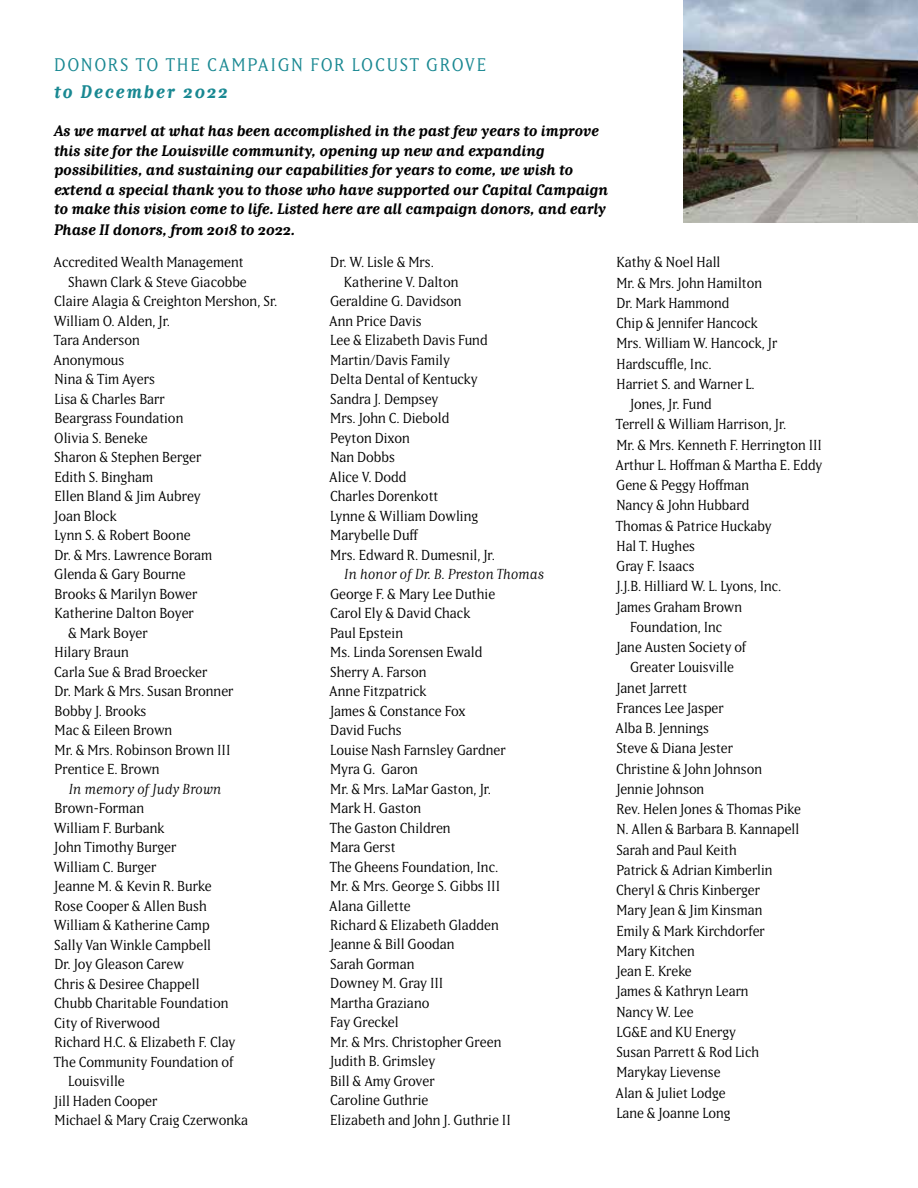
<style>
.page{position:relative;width:918px;height:1188px;background:#fff}
.page>*{position:absolute;margin:0;border:0;box-sizing:border-box;transform-origin:0 0}
.t1{font:18px "Matrix IIOT";letter-spacing:.095em;color:#198892}
.t2{font:italic 700 18px "Matrix IIOT";letter-spacing:.1em;color:#198892}
.t3{font:italic 700 15px/19.5px "Matrix IIOT";letter-spacing:-.01em;color:#000}
.t4{font:14.25px/19.5px "Matrix IIOT";color:#000}
.t5{font:italic 14.25px "Matrix IIOT";color:#000}
</style>
<div class="page">
<img style="left:683px;top:0;width:235px;height:222px">
<p class="t1" style="left:54px;top:54px;width:434px">DONORS TO THE CAMPAIGN FOR LOCUST GROVE</p>
<p class="t2" style="left:54px;top:81px;width:175px">to December 2022</p>
<p class="t3" style="left:54px;top:121px;width:556px">As we marvel at what has been accomplished in the past few years to improve this site for the Louisville community, opening up new and expanding possibilities, and sustaining our capabilities for years to come, we wish to extend a special thank you to those who have supported our Capital Campaign to make this vision come to life. Listed here are all campaign donors, and early</p>
<p class="t3" style="left:54px;top:220px;width:243px">Phase II donors, from 2018 to 2022.</p>
<p class="t4" style="left:54px;top:252px;width:192px">Accredited Wealth Management</p>
<p class="t4" style="left:68px;top:272px;width:180px">Shawn Clark &amp; Steve Giacobbe</p>
<p class="t4" style="left:54px;top:291px;width:225px">Claire Alagia &amp; Creighton Mershon, Sr.</p>
<p class="t4" style="left:54px;top:311px;width:118px">William O. Alden, Jr.</p>
<p class="t4" style="left:54px;top:330px;width:88px">Tara Anderson</p>
<p class="t4" style="left:54px;top:350px;width:72px">Anonymous</p>
<p class="t4" style="left:55px;top:369px;width:102px">Nina &amp; Tim Ayers</p>
<p class="t4" style="left:55px;top:389px;width:112px">Lisa &amp; Charles Barr</p>
<p class="t4" style="left:55px;top:408px;width:130px">Beargrass Foundation</p>
<p class="t4" style="left:54px;top:428px;width:95px">Olivia S. Beneke</p>
<p class="t4" style="left:54px;top:447px;width:149px">Sharon &amp; Stephen Berger</p>
<p class="t4" style="left:55px;top:467px;width:100px">Edith S. Bingham</p>
<p class="t4" style="left:55px;top:486px;width:148px">Ellen Bland &amp; Jim Aubrey</p>
<p class="t4" style="left:54px;top:506px;width:64px">Joan Block</p>
<p class="t4" style="left:55px;top:525px;width:138px">Lynn S. &amp; Robert Boone</p>
<p class="t4" style="left:55px;top:545px;width:159px">Dr. &amp; Mrs. Lawrence Boram</p>
<p class="t4" style="left:54px;top:564px;width:133px">Glenda &amp; Gary Bourne</p>
<p class="t4" style="left:55px;top:584px;width:144px">Brooks &amp; Marilyn Bower</p>
<p class="t4" style="left:55px;top:603px;width:141px">Katherine Dalton Boyer</p>
<p class="t4" style="left:68px;top:623px;width:81px">&amp; Mark Boyer</p>
<p class="t4" style="left:55px;top:642px;width:76px">Hilary Braun</p>
<p class="t4" style="left:54px;top:662px;width:155px">Carla Sue &amp; Brad Broecker</p>
<p class="t4" style="left:55px;top:681px;width:181px">Dr. Mark &amp; Mrs. Susan Bronner</p>
<p class="t4" style="left:55px;top:701px;width:93px">Bobby J. Brooks</p>
<p class="t4" style="left:55px;top:720px;width:119px">Mac &amp; Eileen Brown</p>
<p class="t4" style="left:55px;top:740px;width:177px">Mr. &amp; Mrs. Robinson Brown III</p>
<p class="t4" style="left:55px;top:759px;width:107px">Prentice E. Brown</p>
<p class="t5" style="left:68px;top:780px;width:154px">In memory of Judy Brown</p>
<p class="t4" style="left:55px;top:798px;width:91px">Brown-Forman</p>
<p class="t4" style="left:54px;top:818px;width:112px">William F. Burbank</p>
<p class="t4" style="left:54px;top:837px;width:124px">John Timothy Burger</p>
<p class="t4" style="left:54px;top:857px;width:104px">William C. Burger</p>
<p class="t4" style="left:54px;top:876px;width:159px">Jeanne M. &amp; Kevin R. Burke</p>
<p class="t4" style="left:55px;top:896px;width:154px">Rose Cooper &amp; Allen Bush</p>
<p class="t4" style="left:54px;top:915px;width:157px">William &amp; Katherine Camp</p>
<p class="t4" style="left:54px;top:935px;width:158px">Sally Van Winkle Campbell</p>
<p class="t4" style="left:55px;top:954px;width:131px">Dr. Joy Gleason Carew</p>
<p class="t4" style="left:54px;top:974px;width:147px">Chris &amp; Desiree Chappell</p>
<p class="t4" style="left:54px;top:993px;width:176px">Chubb Charitable Foundation</p>
<p class="t4" style="left:54px;top:1013px;width:107px">City of Riverwood</p>
<p class="t4" style="left:55px;top:1032px;width:182px">Richard H.C. &amp; Elizabeth F. Clay</p>
<p class="t4" style="left:54px;top:1052px;width:181px">The Community Foundation of</p>
<p class="t4" style="left:68px;top:1071px;width:58px">Louisville</p>
<p class="t4" style="left:54px;top:1091px;width:105px">Jill Haden Cooper</p>
<p class="t4" style="left:55px;top:1110px;width:195px">Michael &amp; Mary Craig Czerwonka</p>
<p class="t4" style="left:330px;top:252px;width:105px">Dr. W. Lisle &amp; Mrs.</p>
<p class="t4" style="left:344px;top:272px;width:116px">Katherine V. Dalton</p>
<p class="t4" style="left:330px;top:291px;width:133px">Geraldine G. Davidson</p>
<p class="t4" style="left:329px;top:311px;width:94px">Ann Price Davis</p>
<p class="t4" style="left:330px;top:330px;width:159px">Lee &amp; Elizabeth Davis Fund</p>
<p class="t4" style="left:330px;top:350px;width:121px">Martin/Davis Family</p>
<p class="t4" style="left:330px;top:369px;width:149px">Delta Dental of Kentucky</p>
<p class="t4" style="left:330px;top:389px;width:110px">Sandra J. Dempsey</p>
<p class="t4" style="left:330px;top:408px;width:121px">Mrs. John C. Diebold</p>
<p class="t4" style="left:330px;top:427px;width:81px">Peyton Dixon</p>
<p class="t4" style="left:330px;top:447px;width:66px">Nan Dobbs</p>
<p class="t4" style="left:329px;top:466px;width:79px">Alice V. Dodd</p>
<p class="t4" style="left:330px;top:486px;width:110px">Charles Dorenkott</p>
<p class="t4" style="left:330px;top:505px;width:149px">Lynne &amp; William Dowling</p>
<p class="t4" style="left:330px;top:525px;width:90px">Marybelle Duff</p>
<p class="t4" style="left:330px;top:544px;width:166px">Mrs. Edward R. Dumesnil, Jr.</p>
<p class="t5" style="left:344px;top:565px;width:202px">In honor of Dr. B. Preston Thomas</p>
<p class="t4" style="left:329px;top:583px;width:183px">George F. &amp; Mary Lee Duthie<br>Carol Ely &amp; David Chack<br>Paul Epstein<br>Ms. Linda Sorensen Ewald<br>Sherry A. Farson<br>Anne Fitzpatrick<br>James &amp; Constance Fox<br>David Fuchs<br>Louise Nash Farnsley Gardner<br>Myra G. Garon<br>Mr. &amp; Mrs. LaMar Gaston, Jr.<br>Mark H. Gaston<br>The Gaston Children<br>Mara Gerst<br>The Gheens Foundation, Inc.<br>Mr. &amp; Mrs. George S. Gibbs III<br>Alana Gillette<br>Richard &amp; Elizabeth Gladden<br>Jeanne &amp; Bill Goodan<br>Sarah Gorman<br>Downey M. Gray III<br>Martha Graziano<br>Fay Greckel<br>Mr. &amp; Mrs. Christopher Green<br>Judith B. Grimsley<br>Bill &amp; Amy Grover<br>Caroline Guthrie<br>Elizabeth and John J. Guthrie II</p>
<p class="t4" style="left:617px;top:252px;width:105px">Kathy &amp; Noel Hall</p>
<p class="t4" style="left:617px;top:273px;width:147px">Mr. &amp; Mrs. John Hamilton</p>
<p class="t4" style="left:617px;top:293px;width:114px">Dr. Mark Hammond</p>
<p class="t4" style="left:616px;top:313px;width:143px">Chip &amp; Jennifer Hancock</p>
<p class="t4" style="left:617px;top:333px;width:162px">Mrs. William W. Hancock, Jr</p>
<p class="t4" style="left:617px;top:354px;width:97px">Hardscuffle, Inc.</p>
<p class="t4" style="left:617px;top:374px;width:140px">Harriet S. and Warner L.</p>
<p class="t4" style="left:630px;top:394px;width:83px">Jones, Jr. Fund</p>
<p class="t4" style="left:616px;top:414px;width:172px">Terrell &amp; William Harrison, Jr.</p>
<p class="t4" style="left:617px;top:435px;width:207px">Mr. &amp; Mrs. Kenneth F. Herrington III</p>
<p class="t4" style="left:616px;top:455px;width:208px">Arthur L. Hoffman &amp; Martha E. Eddy</p>
<p class="t4" style="left:616px;top:475px;width:134px">Gene &amp; Peggy Hoffman</p>
<p class="t4" style="left:617px;top:495px;width:134px">Nancy &amp; John Hubbard</p>
<p class="t4" style="left:616px;top:516px;width:157px">Thomas &amp; Patrice Huckaby</p>
<p class="t4" style="left:617px;top:536px;width:80px">Hal T. Hughes</p>
<p class="t4" style="left:616px;top:556px;width:80px">Gray F. Isaacs</p>
<p class="t4" style="left:616px;top:576px;width:167px">J.J.B. Hilliard W. L. Lyons, Inc.</p>
<p class="t4" style="left:616px;top:597px;width:127px">James Graham Brown</p>
<p class="t4" style="left:630px;top:617px;width:94px">Foundation, Inc</p>
<p class="t4" style="left:616px;top:637px;width:132px">Jane Austen Society of</p>
<p class="t4" style="left:630px;top:657px;width:105px">Greater Louisville</p>
<p class="t4" style="left:616px;top:678px;width:73px">Janet Jarrett</p>
<p class="t4" style="left:617px;top:698px;width:109px">Frances Lee Jasper</p>
<p class="t4" style="left:616px;top:718px;width:95px">Alba B. Jennings</p>
<p class="t4" style="left:616px;top:738px;width:118px">Steve &amp; Diana Jester</p>
<p class="t4" style="left:616px;top:759px;width:147px">Christine &amp; John Johnson</p>
<p class="t4" style="left:616px;top:779px;width:90px">Jennie Johnson</p>
<p class="t4" style="left:617px;top:799px;width:186px">Rev. Helen Jones &amp; Thomas Pike</p>
<p class="t4" style="left:617px;top:819px;width:184px">N. Allen &amp; Barbara B. Kannapell</p>
<p class="t4" style="left:616px;top:840px;width:122px">Sarah and Paul Keith</p>
<p class="t4" style="left:617px;top:860px;width:158px">Patrick &amp; Adrian Kimberlin</p>
<p class="t4" style="left:616px;top:880px;width:145px">Cheryl &amp; Chris Kinberger</p>
<p class="t4" style="left:617px;top:900px;width:147px">Mary Jean &amp; Jim Kinsman</p>
<p class="t4" style="left:617px;top:921px;width:150px">Emily &amp; Mark Kirchdorfer</p>
<p class="t4" style="left:617px;top:941px;width:80px">Mary Kitchen</p>
<p class="t4" style="left:616px;top:961px;width:77px">Jean E. Kreke</p>
<p class="t4" style="left:616px;top:981px;width:134px">James &amp; Kathryn Learn</p>
<p class="t4" style="left:617px;top:1002px;width:79px">Nancy W. Lee</p>
<p class="t4" style="left:617px;top:1022px;width:121px">LG&amp;E and KU Energy</p>
<p class="t4" style="left:616px;top:1042px;width:144px">Susan Parrett &amp; Rod Lich</p>
<p class="t4" style="left:617px;top:1062px;width:106px">Marykay Lievense</p>
<p class="t4" style="left:616px;top:1083px;width:112px">Alan &amp; Juliet Lodge</p>
<p class="t4" style="left:617px;top:1103px;width:115px">Lane &amp; Joanne Long</p>
</div>
